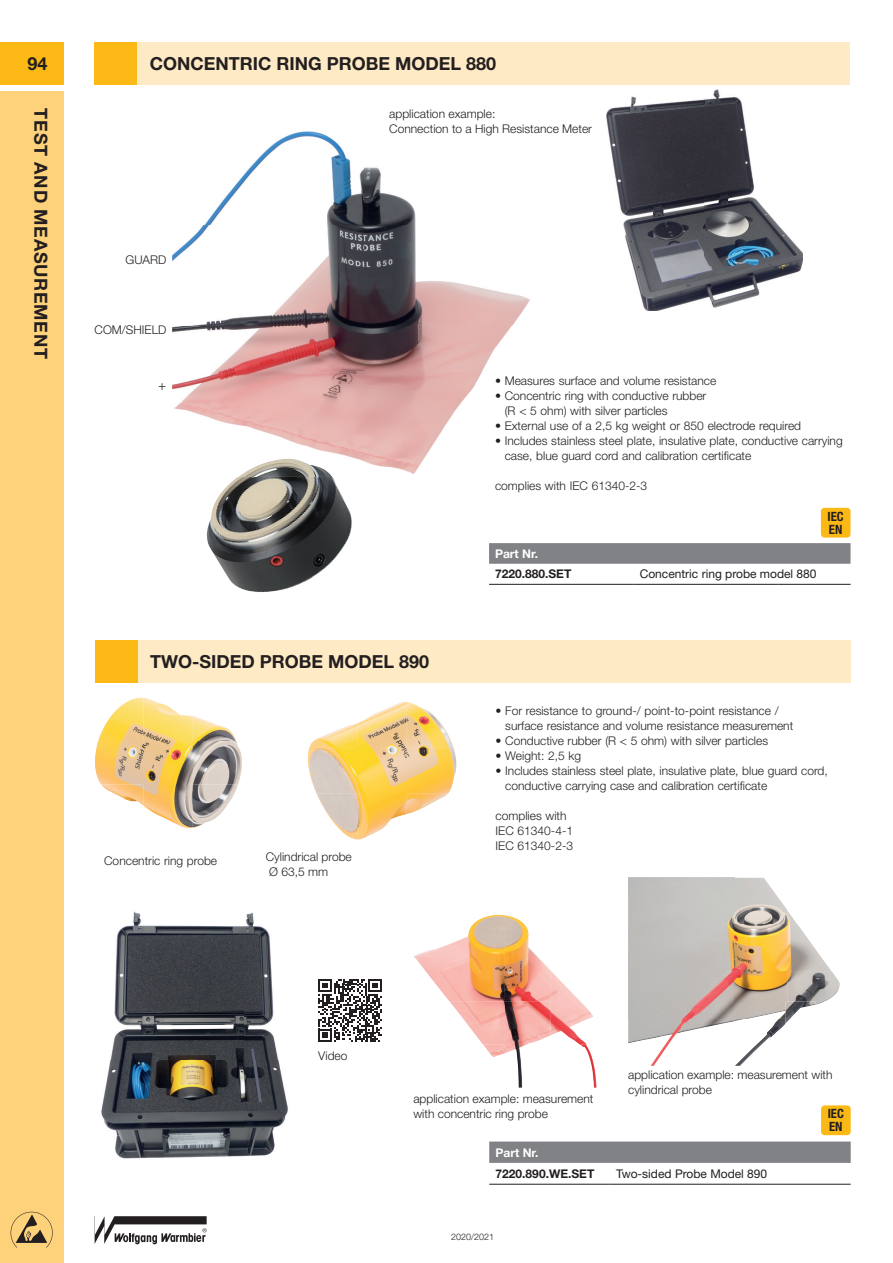
<style>
.page{position:relative;width:893px;height:1263px;background:#fff}
.page>*{position:absolute;margin:0;border:0;box-sizing:border-box;transform-origin:0 0}
.t1{font:700 18px "Helvetica Neue LT Std";color:#231f20}
.t2{font:700 18px "Helvetica Neue LT Std";letter-spacing:.04em;color:#231f20}
.t3{font:300 13.5px "Helvetica Neue LT Std";color:#231f20}
.t4{font:700 condensed 12.75px/12.8px "Helvetica Neue LT Std";color:#231f20}
.t5{font:300 12px/15px "Helvetica Neue LT Std";color:#231f20}
.t6{font:12px "Helvetica Neue LT Std";color:#231f20}
.t7{font:700 12px "Helvetica Neue LT Std";color:#231f20}
.t8{font:700 12px "Helvetica Neue LT Std";color:#fff}
.t9{font:300 9px "Helvetica Neue LT Std";color:#231f20}
</style>
<div class="page">
<div style="left:0;top:91px;width:64px;height:1172px;background:#fed17b"></div>
<svg style="left:11px;top:1212px;width:42px;height:36px"></svg>
<div style="left:0;top:43px;width:64px;height:42px;background:#fcb814"></div>
<svg style="left:95px;top:1216px;width:112px;height:28px"></svg>
<div style="left:821px;top:1105px;width:30px;height:30px;background:#fcb814;border-radius:4px"></div>
<img style="left:172px;top:131px;width:358px;height:343px">
<div style="left:95px;top:43px;width:755px;height:42px;background:#feeac4"></div>
<div style="left:95px;top:43px;width:42px;height:42px;background:#fcb814"></div>
<div style="left:821px;top:508px;width:29px;height:30px;background:#fcb814;border-radius:4px"></div>
<img style="left:607px;top:90px;width:196px;height:221px">
<img style="left:207px;top:477px;width:145px;height:115px">
<img style="left:238px;top:459px;width:94px;height:18px">
<div style="left:95px;top:640px;width:756px;height:43px;background:#feeac4"></div>
<div style="left:95px;top:640px;width:42px;height:43px;background:#fcb814"></div>
<img style="left:101px;top:911px;width:187px;height:248px">
<img style="left:98px;top:698px;width:95px;height:43px">
<img style="left:193px;top:716px;width:43px;height:25px">
<img style="left:95px;top:741px;width:147px;height:43px">
<img style="left:101px;top:784px;width:42px;height:21px">
<img style="left:143px;top:784px;width:95px;height:44px">
<img style="left:308px;top:723px;width:49px;height:71px">
<img style="left:357px;top:702px;width:97px;height:46px">
<img style="left:357px;top:748px;width:99px;height:46px">
<img style="left:316px;top:794px;width:91px;height:46px">
<img style="left:407px;top:794px;width:40px;height:20px">
<img style="left:628px;top:878px;width:159px;height:47px">
<img style="left:787px;top:910px;width:11px;height:15px">
<img style="left:628px;top:925px;width:204px;height:47px">
<img style="left:628px;top:972px;width:159px;height:47px">
<img style="left:787px;top:972px;width:53px;height:33px">
<img style="left:628px;top:1019px;width:53px;height:47px">
<img style="left:681px;top:1019px;width:53px;height:14px">
<img style="left:734px;top:1019px;width:52px;height:47px">
<img style="left:786px;top:1001px;width:29px;height:22px">
<img style="left:414px;top:915px;width:91px;height:43px">
<img style="left:505px;top:915px;width:46px;height:173px">
<img style="left:415px;top:958px;width:90px;height:43px">
<img style="left:551px;top:971px;width:42px;height:73px">
<img style="left:449px;top:1001px;width:56px;height:43px">
<img style="left:483px;top:1044px;width:22px;height:13px">
<img style="left:579px;top:1044px;width:17px;height:44px">
<svg style="left:489px;top:543px;width:361px;height:21px;background:#828487"></svg>
<hr style="left:489px;top:584px;width:145px;height:1px;background:#231f20">
<hr style="left:634px;top:584px;width:144px;height:1px;background:#231f20">
<hr style="left:778px;top:584px;width:72px;height:1px;background:#231f20">
<svg style="left:489px;top:1141px;width:362px;height:22px;background:#848588"></svg>
<hr style="left:489px;top:1184px;width:121px;height:1px;background:#231f20">
<hr style="left:610px;top:1184px;width:170px;height:1px;background:#231f20">
<hr style="left:780px;top:1184px;width:71px;height:1px;background:#231f20">
<svg style="left:318px;top:979px;width:64px;height:63px"></svg>
<h1 class="t1" style="left:27px;top:53px;width:22px">94</h1>
<h1 class="t2" style="left:52px;top:108px;width:252px;rotate:90deg">TEST AND MEASUREMENT</h1>
<h1 class="t1" style="left:150px;top:53px;width:348px">CONCENTRIC RING PROBE MODEL 880</h1>
<p class="t5" style="left:389px;top:106px;width:204px">application example:<br>Connection to a High Resistance Meter</p>
<p class="t5" style="left:125px;top:252px;width:42px">GUARD</p>
<p class="t5" style="left:95px;top:322px;width:73px">COM/SHIELD</p>
<p class="t3" style="left:158px;top:377px;width:10px">+</p>
<h1 class="t1" style="left:150px;top:650px;width:281px">TWO-SIDED PROBE MODEL 890</h1>
<p class="t5" style="left:104px;top:853px;width:114px">Concentric ring probe</p>
<p class="t5" style="left:266px;top:849px;width:88px">Cylindrical probe<br>Ø 63,5 mm</p>
<p class="t5" style="left:495px;top:373px;width:223px">• Measures surface and volume resistance</p>
<p class="t5" style="left:505px;top:388px;width:203px;text-indent:-10px">• Concentric ring with conductive rubber (R &lt; 5 ohm) with silver particles</p>
<p class="t5" style="left:495px;top:418px;width:308px">• External use of a 2,5 kg weight or 850 electrode required</p>
<p class="t5" style="left:505px;top:433px;width:339px;text-indent:-10px">• Includes stainless steel plate, insulative plate, conductive carrying case, blue guard cord and calibration certificate</p>
<p class="t5" style="left:495px;top:478px;width:154px">complies with IEC 61340-2-3</p>
<p class="t8" style="left:495px;top:546px;width:44px">Part Nr.</p>
<p class="t7" style="left:495px;top:567px;width:78px">7220.880.SET</p>
<p class="t6" style="left:640px;top:567px;width:178px">Concentric ring probe model 880</p>
<p class="t4" style="left:827px;top:510px;width:18px">IEC<br>EN</p>
<p class="t5" style="left:505px;top:703px;width:289px;text-indent:-10px">• For resistance to ground-/ point-to-point resistance / surface resistance and volume resistance measurement</p>
<p class="t5" style="left:496px;top:733px;width:274px">• Conductive rubber (R &lt; 5 ohm) with silver particles</p>
<p class="t5" style="left:496px;top:748px;width:87px">• Weight: 2,5 kg</p>
<p class="t5" style="left:505px;top:763px;width:324px;text-indent:-10px">• Includes stainless steel plate, insulative plate, blue guard cord, conductive carrying case and calibration certificate</p>
<p class="t5" style="left:496px;top:808px;width:79px">complies with<br>IEC 61340-4-1<br>IEC 61340-2-3</p>
<p class="t5" style="left:318px;top:1048px;width:31px">Video</p>
<p class="t5" style="left:413px;top:1090px;width:182px">application example: measurement with concentric ring probe</p>
<p class="t5" style="left:628px;top:1067px;width:206px">application example: measurement with cylindrical probe</p>
<p class="t4" style="left:828px;top:1107px;width:18px">IEC<br>EN</p>
<p class="t8" style="left:496px;top:1145px;width:44px">Part Nr.</p>
<p class="t7" style="left:496px;top:1166px;width:100px">7220.890.WE.SET</p>
<p class="t6" style="left:616px;top:1166px;width:153px">Two-sided Probe Model 890</p>
<p class="t9" style="left:451px;top:1231px;width:45px">2020/2021</p>
</div>
